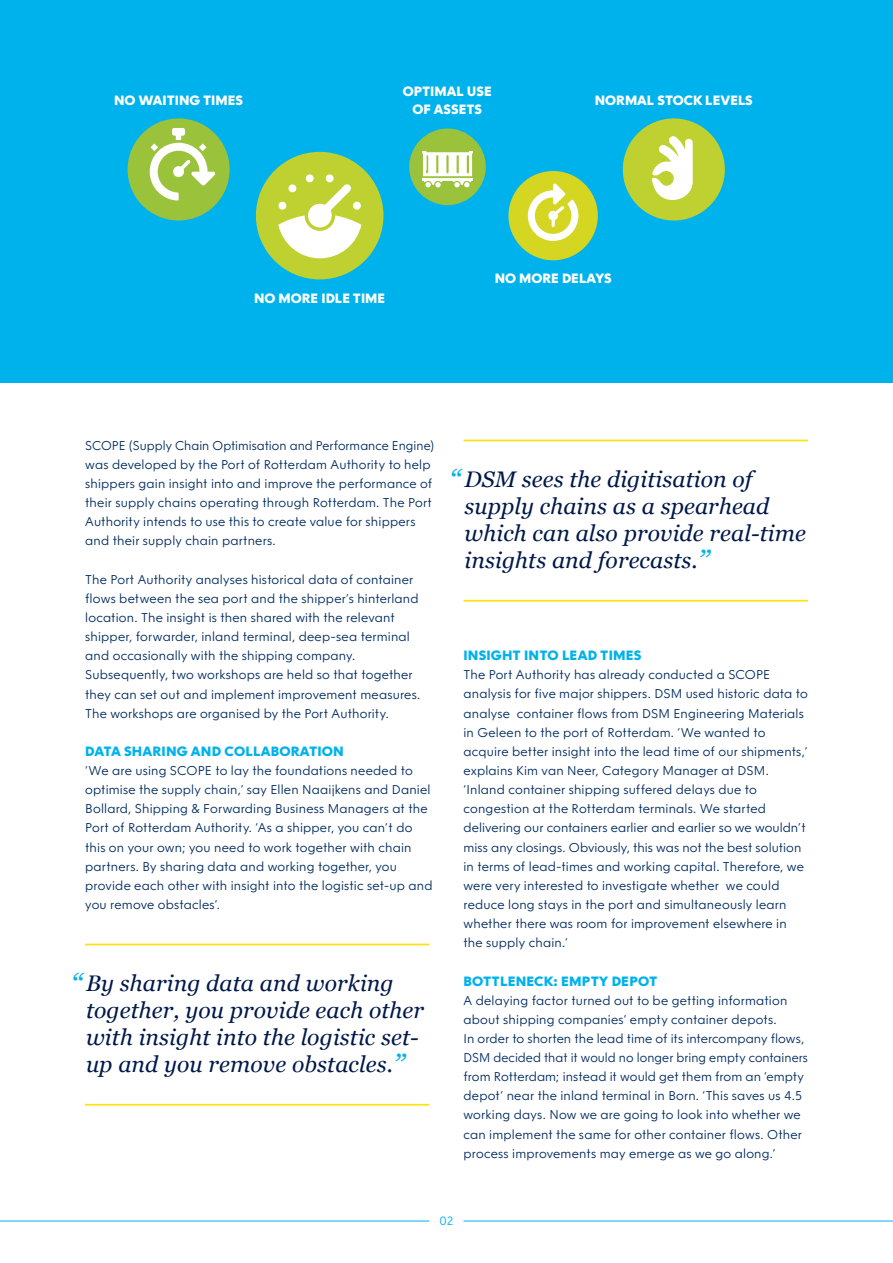
<style>
.page{position:relative;width:893px;height:1263px;background:#fff}
.page>*{position:absolute;margin:0;border:0;box-sizing:border-box;transform-origin:0 0}
.t1{font:italic 22.5px/27px "Georgia";letter-spacing:.005em;color:#00194a}
.t2{font:800 13.5px/18px "NLRTM";color:#fff;text-align:center}
.t3{font:800 13.5px "NLRTM";letter-spacing:.01em;color:#00b2ec}
.t4{font:300 12.75px/19.2px "NLRTM";letter-spacing:.01em;color:#002b5f}
.t5{font:300 12px "NLRTM";color:#00b2ec}
.s1{font-size:30px;color:#00b2ec}
</style>
<div class="page">
<div style="left:0;top:0;width:893px;height:383px;background:#00b2ec"></div>
<div style="left:128px;top:118px;width:102px;height:102px;background:#9ac23b;border-radius:50%"></div>
<svg style="left:150px;top:128px;width:65px;height:73px"></svg>
<hr style="left:463px;top:440px;width:345px;height:1px;background:#ffe117">
<hr style="left:463px;top:600px;width:345px;height:2px;background:#ffe117">
<hr style="left:85px;top:944px;width:344px;height:1px;background:#ffe117">
<hr style="left:85px;top:1104px;width:344px;height:2px;background:#ffe117">
<div style="left:256px;top:152px;width:128px;height:127px;background:#bed131;border-radius:50%"></div>
<svg style="left:278px;top:174px;width:83px;height:84px"></svg>
<div style="left:409px;top:129px;width:77px;height:76px;background:#9ac23b;border-radius:50%"></div>
<svg style="left:422px;top:151px;width:51px;height:36px"></svg>
<hr style="left:424px;top:151px;width:3px;height:20px;background:#fff">
<div style="left:508px;top:171px;width:90px;height:89px;background:#d5d622;border-radius:50%"></div>
<svg style="left:528px;top:183px;width:50px;height:58px"></svg>
<div style="left:623px;top:118px;width:102px;height:102px;background:#bed131;border-radius:50%"></div>
<svg style="left:652px;top:136px;width:41px;height:64px"></svg>
<hr style="left:463px;top:1221px;width:430px;height:1px;background:#00b2ec">
<hr style="left:0;top:1221px;width:429px;height:1px;background:#00b2ec">
<p class="t2" style="left:114px;top:91px;width:130px">NO WAITING TIMES</p>
<p class="t2" style="left:403px;top:83px;width:91px">OPTIMAL USE<br>OF ASSETS</p>
<p class="t2" style="left:595px;top:91px;width:159px">NORMAL STOCK LEVELS</p>
<p class="t2" style="left:254px;top:289px;width:133px">NO MORE IDLE TIME</p>
<p class="t2" style="left:495px;top:270px;width:118px">NO MORE DELAYS</p>
<p class="t4" style="left:85px;top:436px;width:351px">SCOPE (Supply Chain Optimisation and Performance Engine) was developed by the Port of Rotterdam Authority to help shippers gain insight into and improve the performance of their supply chains operating through Rotterdam. The Port Authority intends to use this to create value for shippers and their supply chain partners.</p>
<p class="t4" style="left:85px;top:569px;width:337px">The Port Authority analyses historical data of container flows between the sea port and the shipper’s hinterland location. The insight is then shared with the relevant shipper, forwarder, inland terminal, deep-sea terminal and occasionally with the shipping company.<br>Subsequently, two workshops are held so that together they can set out and implement improvement measures.<br>The workshops are organised by the Port Authority.</p>
<p class="t3" style="left:85px;top:743px;width:260px">DATA SHARING AND COLLABORATION</p>
<p class="t4" style="left:85px;top:761px;width:349px">‘We are using SCOPE to lay the foundations needed to optimise the supply chain,’ say Ellen Naaijkens and Daniel Bollard, Shipping &amp; Forwarding Business Managers at the Port of Rotterdam Authority. ‘As a shipper, you can’t do this on your own; you need to work together with chain partners. By sharing data and working together, you provide each other with insight into the logistic set-up and you remove obstacles’.</p>
<h1 class="t1" style="left:86px;top:969px;width:340px;text-indent:-15px"><span class="s1">“</span>By sharing data and working together, you provide each other with insight into the logistic set&shy;up and you remove obstacles.<span class="s1">”</span></h1>
<h1 class="t1" style="left:464px;top:465px;width:343px;text-indent:-15px"><span class="s1">“</span> DSM sees the digitisation of supply chains as a spearhead which can also provide real-time insights and forecasts.<span class="s1">”</span></h1>
<p class="t3" style="left:463px;top:647px;width:180px">INSIGHT INTO LEAD TIMES</p>
<p class="t4" style="left:463px;top:665px;width:346px">The Port Authority has already conducted a SCOPE analysis for five major shippers. DSM used historic data to analyse container flows from DSM Engineering Materials in Geleen to the port of Rotterdam. ‘We wanted to acquire better insight into the lead time of our shipments,’ explains Kim van Neer, Category Manager at DSM. ‘Inland container shipping suffered delays due to congestion at the Rotterdam terminals. We started delivering our containers earlier and earlier so we wouldn’t miss any closings. Obviously, this was not the best solution in terms of lead-times and working capital. Therefore, we were very interested to investigate whether we could reduce long stays in the port and simultaneously learn whether there was room for improvement elsewhere in the supply chain.’</p>
<p class="t3" style="left:463px;top:972px;width:195px">BOTTLENECK: EMPTY DEPOT</p>
<p class="t4" style="left:463px;top:990px;width:346px">A delaying factor turned out to be getting information about shipping companies’ empty container depots.<br>In order to shorten the lead time of its intercompany flows, DSM decided that it would no longer bring empty containers from Rotterdam; instead it would get them from an ‘empty depot’ near the inland terminal in Born. ‘This saves us 4.5 working days. Now we are going to look into whether we can implement the same for other container flows. Other process improvements may emerge as we go along.’</p>
<p class="t5" style="left:439px;top:1214px;width:16px">02</p>
</div>
